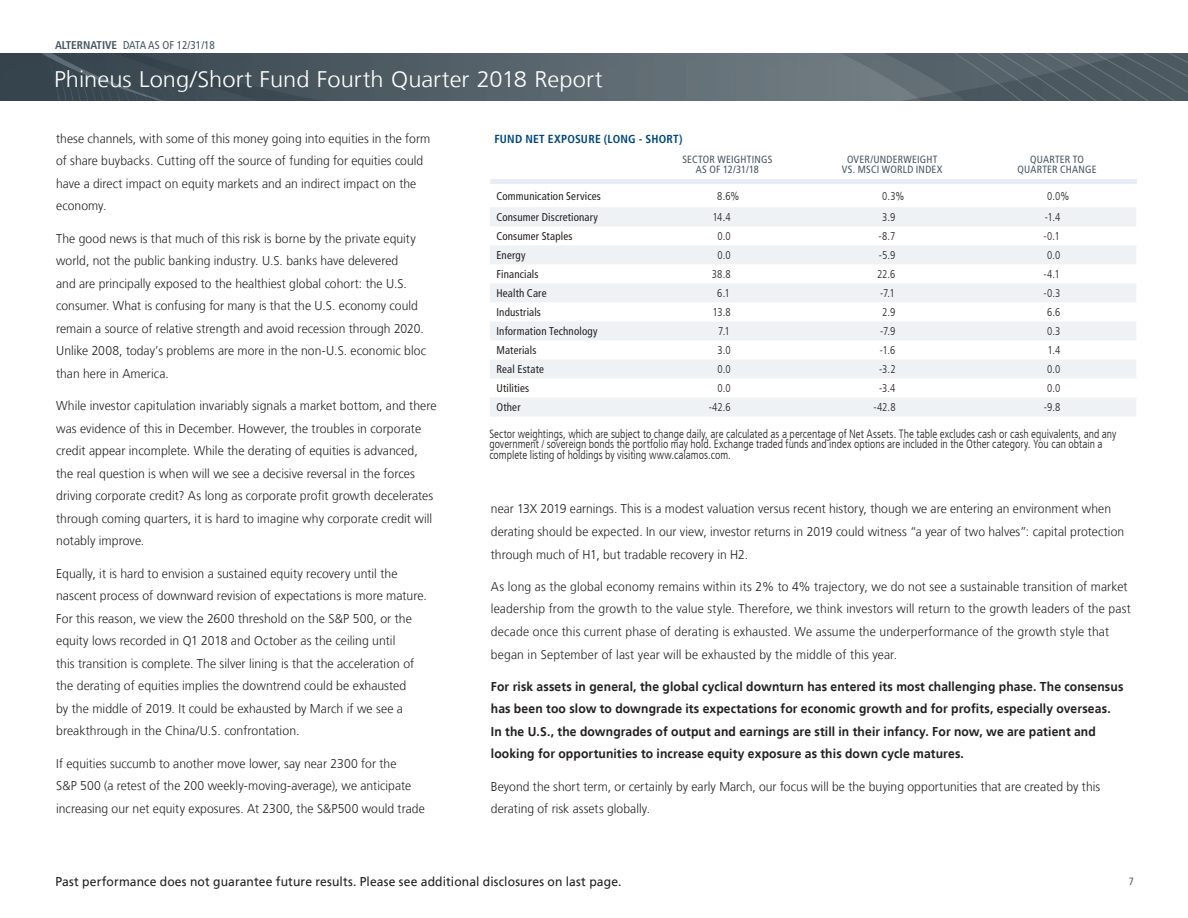
<style>
.page{position:relative;width:1188px;height:918px;background:#fff}
.page>*{position:absolute;margin:0;border:0;box-sizing:border-box;transform-origin:0 0}
.t1{font:300 22.5px "Frutiger LT";letter-spacing:.005em;color:#fff;scale:1.05 1}
.t2{font:300 12.75px/22.5px "Frutiger LT";letter-spacing:.005em;color:#231f20;scale:.95 1}
.t3{font:300 12.75px/22.5px "Frutiger LT";letter-spacing:.005em;color:#231f20;scale:.96 1}
.t4{font:700 12.75px/22.5px "Frutiger LT";letter-spacing:.01em;color:#231f20;scale:.95 1}
.t5{font:12.75px "Frutiger LT";letter-spacing:.01em;color:#231f20;scale:.95 1}
.t6{font:300 condensed 12px/10.5px "Frutiger LT";color:#231f20;scale:.95 1}
.t7{font:700 condensed 11.7px "Frutiger LT";letter-spacing:.02em;color:#00467e}
.t8{font:condensed 11.25px "Frutiger LT";letter-spacing:.015em;color:#231f20}
.t9{font:300 condensed 11.25px "Frutiger LT";letter-spacing:-.01em;color:#231f20}
.t10{font:condensed 11.25px "Frutiger LT";color:#45555f}
.t11{font:condensed 10.5px/10.5px "Frutiger LT";letter-spacing:.02em;color:#45555f;text-align:center}
.s1{font-weight:700}
</style>
<div class="page">
<svg style="left:0;top:54px;width:1188px;height:47px;background:#525f67"></svg>
<div style="left:490px;top:179px;width:646px;height:5px;background:#e7edf2"></div>
<svg style="left:490px;top:207px;width:646px;height:209px;fill:#eef2f5"></svg>
<p class="t10" style="left:55px;top:39px;width:162px"><span class="s1">ALTERNATIVE</span> DATA AS OF 12/31/18</p>
<h1 class="t1" style="left:54px;top:66px;width:524px">Phineus Long/Short Fund Fourth Quarter 2018 Report</h1>
<p class="t2" style="left:56px;top:127px;width:395px">these channels, with some of this money going into equities in the form of share buybacks. Cutting off the source of funding for equities could have a direct impact on equity markets and an indirect impact on the economy.</p>
<p class="t2" style="left:56px;top:227px;width:391px">The good news is that much of this risk is borne by the private equity world, not the public banking industry. U.S. banks have delevered<br>and are principally exposed to the healthiest global cohort: the U.S. consumer. What is confusing for many is that the U.S. economy could remain a source of relative strength and avoid recession through 2020.<br>Unlike 2008, today’s problems are more in the non-U.S. economic bloc than here in America.</p>
<p class="t3" style="left:56px;top:395px;width:398px">While investor capitulation invariably signals a market bottom, and there was evidence of this in December. However, the troubles in corporate credit appear incomplete. While the derating of equities is advanced, the real question is when will we see a decisive reversal in the forces driving corporate credit? As long as corporate profit growth decelerates through coming quarters, it is hard to imagine why corporate credit will notably improve.</p>
<p class="t3" style="left:56px;top:562px;width:388px">Equally, it is hard to envision a sustained equity recovery until the nascent process of downward revision of expectations is more mature.<br>For this reason, we view the 2600 threshold on the S&amp;P 500, or the equity lows recorded in Q1 2018 and October as the ceiling until<br>this transition is complete. The silver lining is that the acceleration of the derating of equities implies the downtrend could be exhausted<br>by the middle of 2019. It could be exhausted by March if we see a breakthrough in the China/U.S. confrontation.</p>
<p class="t2" style="left:56px;top:752px;width:390px">If equities succumb to another move lower, say near 2300 for the<br>S&amp;P 500 (a retest of the 200 weekly-moving-average), we anticipate increasing our net equity exposures. At 2300, the S&amp;P500 would trade</p>
<p class="t7" style="left:494px;top:132px;width:190px">FUND NET EXPOSURE (LONG - SHORT)</p>
<p class="t11" style="left:682px;top:154px;width:91px">SECTOR WEIGHTINGS<br>AS OF 12/31/18</p>
<p class="t11" style="left:842px;top:154px;width:102px">OVER/UNDERWEIGHT<br>VS. MSCI WORLD INDEX</p>
<p class="t11" style="left:1018px;top:154px;width:81px">QUARTER TO<br>QUARTER CHANGE</p>
<p class="t8" style="left:496px;top:189px;width:106px">Communication Services</p>
<p class="t9" style="left:717px;top:190px;width:24px">8.6%</p>
<p class="t9" style="left:882px;top:190px;width:24px">0.3%</p>
<p class="t9" style="left:1047px;top:190px;width:24px">0.0%</p>
<p class="t8" style="left:496px;top:211px;width:103px">Consumer Discretionary</p>
<p class="t9" style="left:712px;top:211px;width:20px">14.4</p>
<p class="t9" style="left:882px;top:211px;width:15px">3.9</p>
<p class="t9" style="left:1045px;top:211px;width:17px">-1.4</p>
<p class="t8" style="left:496px;top:230px;width:77px">Consumer Staples</p>
<p class="t9" style="left:717px;top:230px;width:15px">0.0</p>
<p class="t9" style="left:879px;top:230px;width:18px">-8.7</p>
<p class="t9" style="left:1043px;top:230px;width:18px">-0.1</p>
<p class="t8" style="left:496px;top:249px;width:31px">Energy</p>
<p class="t9" style="left:717px;top:249px;width:15px">0.0</p>
<p class="t9" style="left:879px;top:249px;width:18px">-5.9</p>
<p class="t9" style="left:1047px;top:249px;width:15px">0.0</p>
<p class="t8" style="left:496px;top:268px;width:43px">Financials</p>
<p class="t9" style="left:712px;top:268px;width:20px">38.8</p>
<p class="t9" style="left:877px;top:268px;width:20px">22.6</p>
<p class="t9" style="left:1043px;top:268px;width:18px">-4.1</p>
<p class="t8" style="left:496px;top:287px;width:52px">Health Care</p>
<p class="t9" style="left:717px;top:287px;width:14px">6.1</p>
<p class="t9" style="left:880px;top:287px;width:16px">-7.1</p>
<p class="t9" style="left:1043px;top:287px;width:19px">-0.3</p>
<p class="t8" style="left:496px;top:306px;width:46px">Industrials</p>
<p class="t9" style="left:713px;top:306px;width:20px">13.8</p>
<p class="t9" style="left:882px;top:306px;width:15px">2.9</p>
<p class="t9" style="left:1047px;top:306px;width:15px">6.6</p>
<p class="t8" style="left:496px;top:325px;width:103px">Information Technology</p>
<p class="t9" style="left:718px;top:325px;width:13px">7.1</p>
<p class="t9" style="left:880px;top:325px;width:17px">-7.9</p>
<p class="t9" style="left:1047px;top:325px;width:15px">0.3</p>
<p class="t8" style="left:496px;top:344px;width:41px">Materials</p>
<p class="t9" style="left:717px;top:344px;width:15px">3.0</p>
<p class="t9" style="left:880px;top:344px;width:17px">-1.6</p>
<p class="t9" style="left:1048px;top:344px;width:14px">1.4</p>
<p class="t8" style="left:496px;top:363px;width:49px">Real Estate</p>
<p class="t9" style="left:717px;top:363px;width:15px">0.0</p>
<p class="t9" style="left:879px;top:363px;width:18px">-3.2</p>
<p class="t9" style="left:1047px;top:363px;width:15px">0.0</p>
<p class="t8" style="left:496px;top:382px;width:34px">Utilities</p>
<p class="t9" style="left:717px;top:382px;width:15px">0.0</p>
<p class="t9" style="left:879px;top:382px;width:18px">-3.4</p>
<p class="t9" style="left:1047px;top:382px;width:15px">0.0</p>
<p class="t8" style="left:496px;top:401px;width:26px">Other</p>
<p class="t9" style="left:709px;top:401px;width:23px">-42.6</p>
<p class="t9" style="left:874px;top:401px;width:24px">-42.8</p>
<p class="t9" style="left:1044px;top:401px;width:18px">-9.8</p>
<p class="t6" style="left:489px;top:428px;width:661px">Sector weightings, which are subject to change daily, are calculated as a percentage of Net Assets. The table excludes cash or cash equivalents, and any government / sovereign bonds the portfolio may hold. Exchange traded funds and index options are included in the Other category. You can obtain a complete listing of holdings by visiting www.calamos.com.</p>
<p class="t2" style="left:491px;top:498px;width:668px">near 13X 2019 earnings. This is a modest valuation versus recent history, though we are entering an environment when derating should be expected. In our view, investor returns in 2019 could witness “a year of two halves”: capital protection through much of H1, but tradable recovery in H2.</p>
<p class="t2" style="left:491px;top:576px;width:675px">As long as the global economy remains within its 2% to 4% trajectory, we do not see a sustainable transition of market leadership from the growth to the value style. Therefore, we think investors will return to the growth leaders of the past decade once this current phase of derating is exhausted. We assume the underperformance of the growth style that began in September of last year will be exhausted by the middle of this year.</p>
<p class="t4" style="left:491px;top:675px;width:667px">For risk assets in general, the global cyclical downturn has entered its most challenging phase. The consensus has been too slow to downgrade its expectations for economic growth and for profits, especially overseas.<br>In the U.S., the downgrades of output and earnings are still in their infancy. For now, we are patient and looking for opportunities to increase equity exposure as this down cycle matures.</p>
<p class="t2" style="left:491px;top:776px;width:643px">Beyond the short term, or certainly by early March, our focus will be the buying opportunities that are created by this derating of risk assets globally.</p>
<p class="t5" style="left:55px;top:874px;width:597px">Past performance does not guarantee future results. Please see additional disclosures on last page.</p>
<p class="t11" style="left:1129px;top:877px;width:7px">7</p>
</div>
